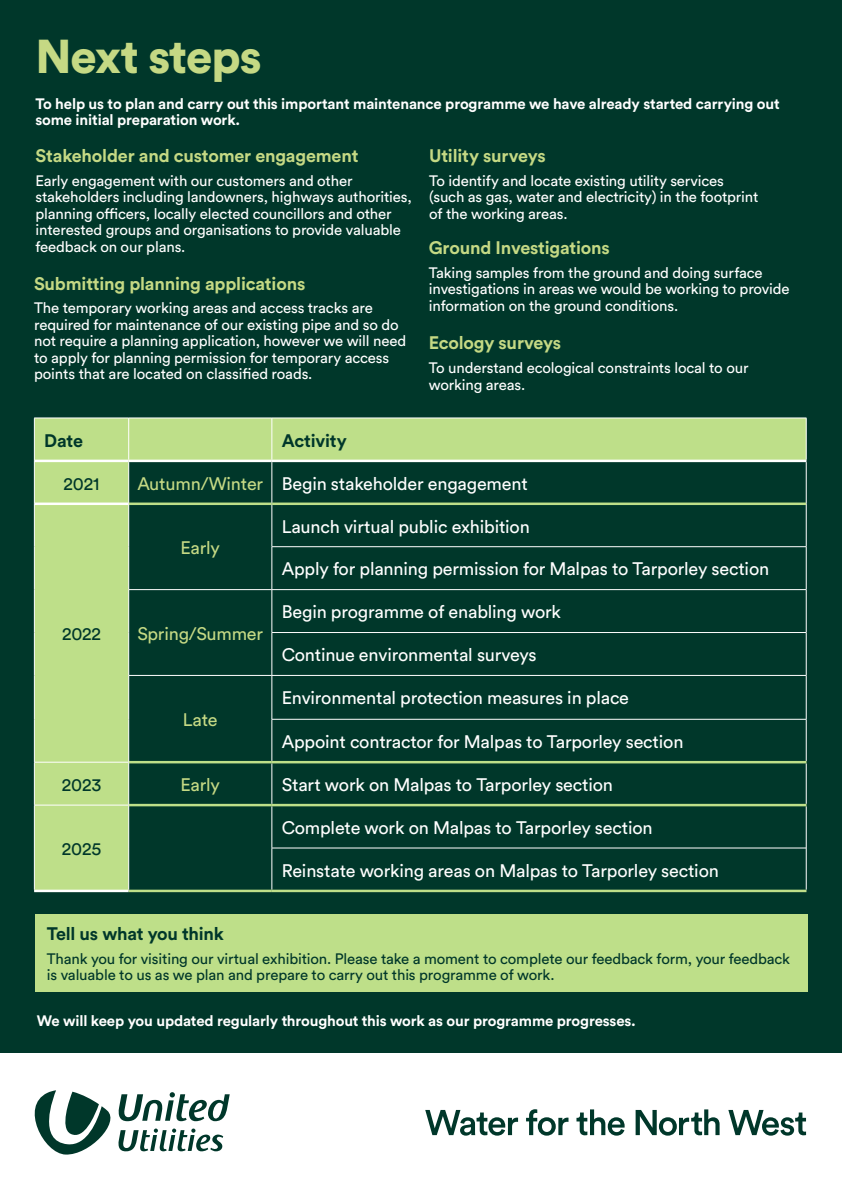
<style>
.page{position:relative;width:842px;height:1192px;background:#fff}
.page>*{position:absolute;margin:0;border:0;box-sizing:border-box;transform-origin:0 0}
.t1{font:900 47px "Circular Std";letter-spacing:-.02em;color:#c5d984}
.t2{font:18px "Circular Std";letter-spacing:-.01em;color:#fff}
.t3{font:700 18px "Circular Std";letter-spacing:-.01em;color:#c5d984}
.t4{font:700 18px "Circular Std";letter-spacing:-.01em;color:#00372a}
.t5{font:18px "Circular Std";letter-spacing:-.01em;color:#c5d984}
.t6{font:18px "Circular Std";letter-spacing:-.01em;color:#00372a}
.t7{font:15px/16.5px "Circular Std";letter-spacing:-.01em;color:#fff}
.t8{font:700 15px/16.5px "Circular Std";letter-spacing:-.01em;color:#fff}
.t9{font:15px/16.5px "Circular Std";letter-spacing:-.01em;color:#00372a}
.s1{color:#c5d984}
</style>
<div class="page">
<div style="left:0;top:0;width:842px;height:1053px;background:#00372a"></div>
<svg style="left:425px;top:1109px;width:381px;height:27px"></svg>
<svg style="left:35px;top:1090px;width:195px;height:64px"></svg>
<svg style="left:35px;top:419px;width:771px;height:471px"></svg>
<hr style="left:34px;top:418px;width:95px;height:1px;background:#fff">
<hr style="left:34px;top:418px;width:1px;height:43px;background:#fff">
<hr style="left:129px;top:418px;width:143px;height:1px;background:#fff">
<hr style="left:128px;top:418px;width:1px;height:42px;background:#fff">
<hr style="left:272px;top:418px;width:534px;height:1px;background:#fff">
<hr style="left:272px;top:418px;width:1px;height:42px;background:#fff">
<hr style="left:806px;top:418px;width:1px;height:42px;background:#fff">
<hr style="left:34px;top:461px;width:1px;height:43px;background:#fff">
<hr style="left:128px;top:462px;width:1px;height:42px;background:#fff">
<hr style="left:272px;top:462px;width:1px;height:42px;background:#fff">
<hr style="left:34px;top:504px;width:1px;height:43px;background:#fff">
<hr style="left:128px;top:504px;width:1px;height:43px;background:#fff">
<hr style="left:272px;top:504px;width:1px;height:42px;background:#fff">
<hr style="left:34px;top:547px;width:1px;height:43px;background:#fff">
<hr style="left:128px;top:547px;width:1px;height:42px;background:#fff">
<hr style="left:272px;top:546px;width:534px;height:1px;background:#fff">
<hr style="left:272px;top:547px;width:1px;height:42px;background:#fff">
<hr style="left:34px;top:590px;width:1px;height:43px;background:#fff">
<hr style="left:128px;top:590px;width:1px;height:43px;background:#fff">
<hr style="left:272px;top:589px;width:534px;height:1px;background:#fff">
<hr style="left:272px;top:590px;width:1px;height:42px;background:#fff">
<hr style="left:34px;top:633px;width:1px;height:42px;background:#fff">
<hr style="left:128px;top:633px;width:1px;height:42px;background:#fff">
<hr style="left:272px;top:632px;width:534px;height:1px;background:#fff">
<hr style="left:272px;top:633px;width:1px;height:42px;background:#fff">
<hr style="left:34px;top:675px;width:1px;height:44px;background:#fff">
<hr style="left:128px;top:675px;width:144px;height:1px;background:#fff">
<hr style="left:128px;top:676px;width:1px;height:43px;background:#fff">
<hr style="left:272px;top:675px;width:534px;height:1px;background:#fff">
<hr style="left:272px;top:676px;width:1px;height:43px;background:#fff">
<hr style="left:34px;top:719px;width:1px;height:43px;background:#fff">
<hr style="left:128px;top:719px;width:1px;height:43px;background:#fff">
<hr style="left:272px;top:719px;width:534px;height:1px;background:#fff">
<hr style="left:272px;top:720px;width:1px;height:41px;background:#fff">
<hr style="left:34px;top:762px;width:95px;height:1px;background:#fff">
<hr style="left:34px;top:762px;width:1px;height:43px;background:#fff">
<hr style="left:34px;top:805px;width:95px;height:1px;background:#fff">
<hr style="left:34px;top:805px;width:1px;height:43px;background:#fff">
<hr style="left:128px;top:805px;width:1px;height:43px;background:#fff">
<hr style="left:34px;top:848px;width:1px;height:42px;background:#fff">
<hr style="left:128px;top:848px;width:1px;height:42px;background:#fff">
<hr style="left:272px;top:848px;width:1px;height:42px;background:#fff">
<hr style="left:806px;top:462px;width:1px;height:42px;background:#fff">
<hr style="left:806px;top:504px;width:1px;height:43px;background:#fff">
<hr style="left:806px;top:547px;width:1px;height:43px;background:#fff">
<hr style="left:806px;top:590px;width:1px;height:43px;background:#fff">
<hr style="left:806px;top:633px;width:1px;height:42px;background:#fff">
<hr style="left:806px;top:675px;width:1px;height:44px;background:#fff">
<hr style="left:806px;top:719px;width:1px;height:42px;background:#fff">
<hr style="left:806px;top:848px;width:1px;height:42px;background:#fff">
<hr style="left:35px;top:460px;width:94px;height:2px;background:#fff">
<hr style="left:35px;top:503px;width:93px;height:2px;background:#fff">
<hr style="left:34px;top:890px;width:95px;height:2px;background:#fff">
<hr style="left:129px;top:503px;width:143px;height:2px;background:#bedf89">
<hr style="left:272px;top:503px;width:534px;height:2px;background:#bedf89">
<hr style="left:129px;top:890px;width:143px;height:2px;background:#bedf89">
<hr style="left:272px;top:890px;width:534px;height:2px;background:#bedf89">
<hr style="left:129px;top:460px;width:143px;height:2px;background:#fff">
<hr style="left:272px;top:460px;width:534px;height:2px;background:#fff">
<hr style="left:272px;top:806px;width:1px;height:42px;background:#fff">
<hr style="left:806px;top:806px;width:1px;height:42px;background:#fff">
<hr style="left:272px;top:848px;width:534px;height:1px;background:#fff">
<hr style="left:128px;top:762px;width:1px;height:43px;background:#fff">
<hr style="left:272px;top:763px;width:1px;height:41px;background:#fff">
<hr style="left:806px;top:763px;width:1px;height:41px;background:#fff">
<hr style="left:129px;top:761px;width:143px;height:2px;background:#bedf89">
<hr style="left:272px;top:761px;width:534px;height:2px;background:#bedf89">
<hr style="left:129px;top:804px;width:143px;height:2px;background:#bedf89">
<hr style="left:272px;top:804px;width:534px;height:2px;background:#bedf89">
<hr style="left:128px;top:589px;width:144px;height:1px;background:#fff">
<div style="left:35px;top:914px;width:773px;height:78px;background:#bedf89"></div>
<h1 class="t1" style="left:35px;top:26px;width:228px">Next steps</h1>
<p class="t8" style="left:35px;top:95px;width:746px">To help us to plan and carry out this important maintenance programme we have already started carrying out some initial preparation work.</p>
<p class="t3" style="left:35px;top:144px;width:324px">Stakeholder and customer engagement</p>
<p class="t7" style="left:35px;top:172px;width:378px">Early engagement with our customers and other stakeholders including landowners, highways authorities, planning officers, locally elected councillors and other interested groups and organisations to provide valuable feedback on our plans.</p>
<p class="t3" style="left:34px;top:272px;width:273px">Submitting planning applications</p>
<p class="t7" style="left:34px;top:300px;width:373px">The temporary working areas and access tracks are required for maintenance of our existing pipe and so do not require a planning application, however we will need to apply for planning permission for temporary access points that are located on classified roads.</p>
<p class="t3" style="left:429px;top:144px;width:118px">Utility surveys</p>
<p class="t7" style="left:429px;top:172px;width:331px">To identify and locate existing utility services (such as gas, water and electricity) in the footprint of the working areas.</p>
<p class="t3" style="left:429px;top:236px;width:183px">Ground Investigations</p>
<p class="t7" style="left:429px;top:264px;width:362px">Taking samples from the ground and doing surface investigations in areas we would be working to provide information on the ground conditions.</p>
<p class="t3" style="left:429px;top:331px;width:134px">Ecology surveys</p>
<p class="t7" style="left:429px;top:359px;width:321px">To understand ecological constraints local to our working areas.</p>
<p class="t4" style="left:44px;top:429px;width:40px">Date</p>
<p class="t4" style="left:282px;top:429px;width:66px">Activity</p>
<p class="t6" style="left:63px;top:472px;width:38px">2021</p>
<p class="t2" style="left:137px;top:472px;width:392px"><span class="s1">Autumn/Winter</span> Begin stakeholder engagement</p>
<p class="t6" style="left:62px;top:623px;width:41px">2022</p>
<p class="t5" style="left:181px;top:537px;width:41px">Early</p>
<p class="t5" style="left:137px;top:623px;width:127px">Spring/Summer</p>
<p class="t5" style="left:183px;top:709px;width:36px">Late</p>
<p class="t2" style="left:282px;top:515px;width:250px">Launch virtual public exhibition</p>
<p class="t2" style="left:282px;top:558px;width:489px">Apply for planning permission for Malpas to Tarporley section</p>
<p class="t2" style="left:282px;top:601px;width:281px">Begin programme of enabling work</p>
<p class="t2" style="left:282px;top:644px;width:256px">Continue environmental surveys</p>
<p class="t2" style="left:282px;top:687px;width:349px">Environmental protection measures in place</p>
<p class="t2" style="left:282px;top:731px;width:403px">Appoint contractor for Malpas to Tarporley section</p>
<p class="t6" style="left:62px;top:774px;width:41px">2023</p>
<p class="t5" style="left:181px;top:774px;width:41px">Early</p>
<p class="t2" style="left:282px;top:774px;width:333px">Start work on Malpas to Tarporley section</p>
<p class="t6" style="left:62px;top:838px;width:41px">2025</p>
<p class="t2" style="left:282px;top:817px;width:372px">Complete work on Malpas to Tarporley section</p>
<p class="t2" style="left:282px;top:859px;width:439px">Reinstate working areas on Malpas to Tarporley section</p>
<p class="t4" style="left:47px;top:922px;width:179px">Tell us what you think</p>
<p class="t9" style="left:47px;top:950px;width:745px">Thank you for visiting our virtual exhibition. Please take a moment to complete our feedback form, your feedback is valuable to us as we plan and prepare to carry out this programme of work.</p>
<p class="t8" style="left:37px;top:1012px;width:601px">We will keep you updated regularly throughout this work as our programme progresses.</p>
</div>
